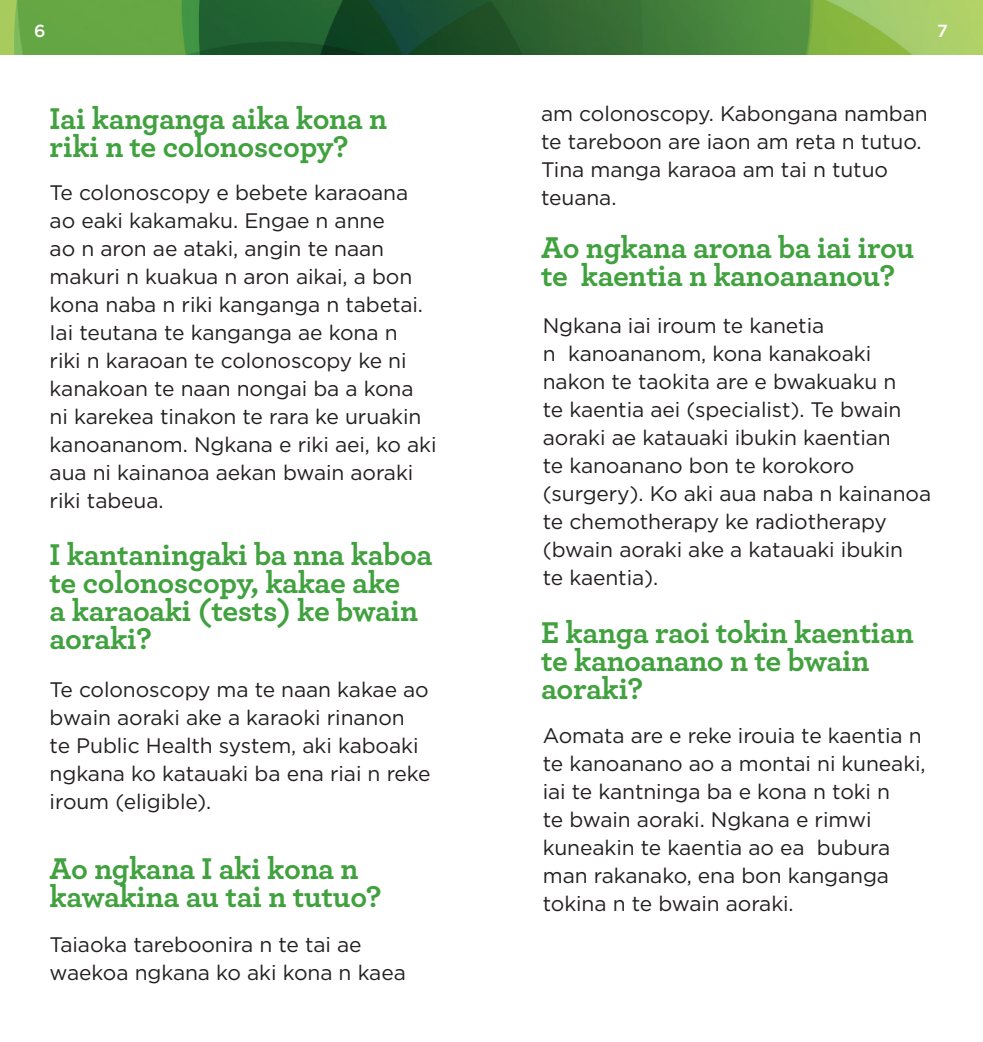
<style>
.page{position:relative;width:983px;height:1042px;background:#fff}
.page>*{position:absolute;margin:0;border:0;box-sizing:border-box;transform-origin:0 0}
.TTS_Subhead_L1{font:700 31.5px/28px "Archer";letter-spacing:-.015em;color:#40a13e}
.TTS_Body_text{font:21px/28px "Gotham";letter-spacing:-.005em;color:#231f20}
.t1{font:500 17.5px "Gotham";color:#fff}
</style>
<div class="page">
<img style="left:0;top:0;width:982px;height:55px">
<p class="t1" style="left:34px;top:19px;width:13px">6</p>
<p class="t1" style="left:937px;top:19px;width:12px">7</p>
<p class="TTS_Subhead_L1" style="left:50px;top:103px;width:339px">Iai kanganga aika kona n riki n te colonoscopy?</p>
<p class="TTS_Body_text" style="left:50px;top:178px;width:388px">Te colonoscopy e bebete karaoana ao eaki kakamaku. Engae n anne<br>ao n aron ae ataki, angin te naan makuri n kuakua n aron aikai, a bon kona naba n riki kanganga n tabetai.<br>Iai teutana te kanganga ae kona n<br>riki n karaoan te colonoscopy ke ni kanakoan te naan nongai ba a kona ni karekea tinakon te rara ke uruakin kanoananom. Ngkana e riki aei, ko aki aua ni kainanoa aekan bwain aoraki riki tabeua.</p>
<p class="TTS_Subhead_L1" style="left:50px;top:538px;width:384px">I kantaningaki ba nna kaboa te colonoscopy, kakae ake<br>a karaoaki (tests) ke bwain aoraki?</p>
<p class="TTS_Body_text" style="left:50px;top:675px;width:382px">Te colonoscopy ma te naan kakae ao bwain aoraki ake a karaoki rinanon<br>te Public Health system, aki kaboaki ngkana ko katauaki ba ena riai n reke iroum (eligible).</p>
<p class="TTS_Subhead_L1" style="left:50px;top:852px;width:333px">Ao ngkana I aki kona n kawakina au tai n tutuo?</p>
<p class="TTS_Body_text" style="left:50px;top:930px;width:357px">Taiaoka tareboonira n te tai ae waekoa ngkana ko aki kona n kaea</p>
<p class="TTS_Body_text" style="left:541px;top:99px;width:388px">am colonoscopy. Kabongana namban te tareboon are iaon am reta n tutuo.<br>Tina manga karaoa am tai n tutuo teuana.</p>
<p class="TTS_Subhead_L1" style="left:541px;top:232px;width:374px">Ao ngkana arona ba iai irou te kaentia n kanoananou?</p>
<p class="TTS_Body_text" style="left:542px;top:311px;width:390px">Ngkana iai iroum te kanetia<br>n kanoananom, kona kanakoaki nakon te taokita are e bwakuaku n<br>te kaentia aei (specialist). Te bwain aoraki ae katauaki ibukin kaentian<br>te kanoanano bon te korokoro (surgery). Ko aki aua naba n kainanoa te chemotherapy ke radiotherapy (bwain aoraki ake a katauaki ibukin<br>te kaentia).</p>
<p class="TTS_Subhead_L1" style="left:541px;top:616px;width:374px">E kanga raoi tokin kaentian te kanoanano n te bwain aoraki?</p>
<p class="TTS_Body_text" style="left:542px;top:721px;width:384px">Aomata are e reke irouia te kaentia n te kanoanano ao a montai ni kuneaki, iai te kantninga ba e kona n toki n<br>te bwain aoraki. Ngkana e rimwi kuneakin te kaentia ao ea bubura man rakanako, ena bon kanganga tokina n te bwain aoraki.</p>
</div>
